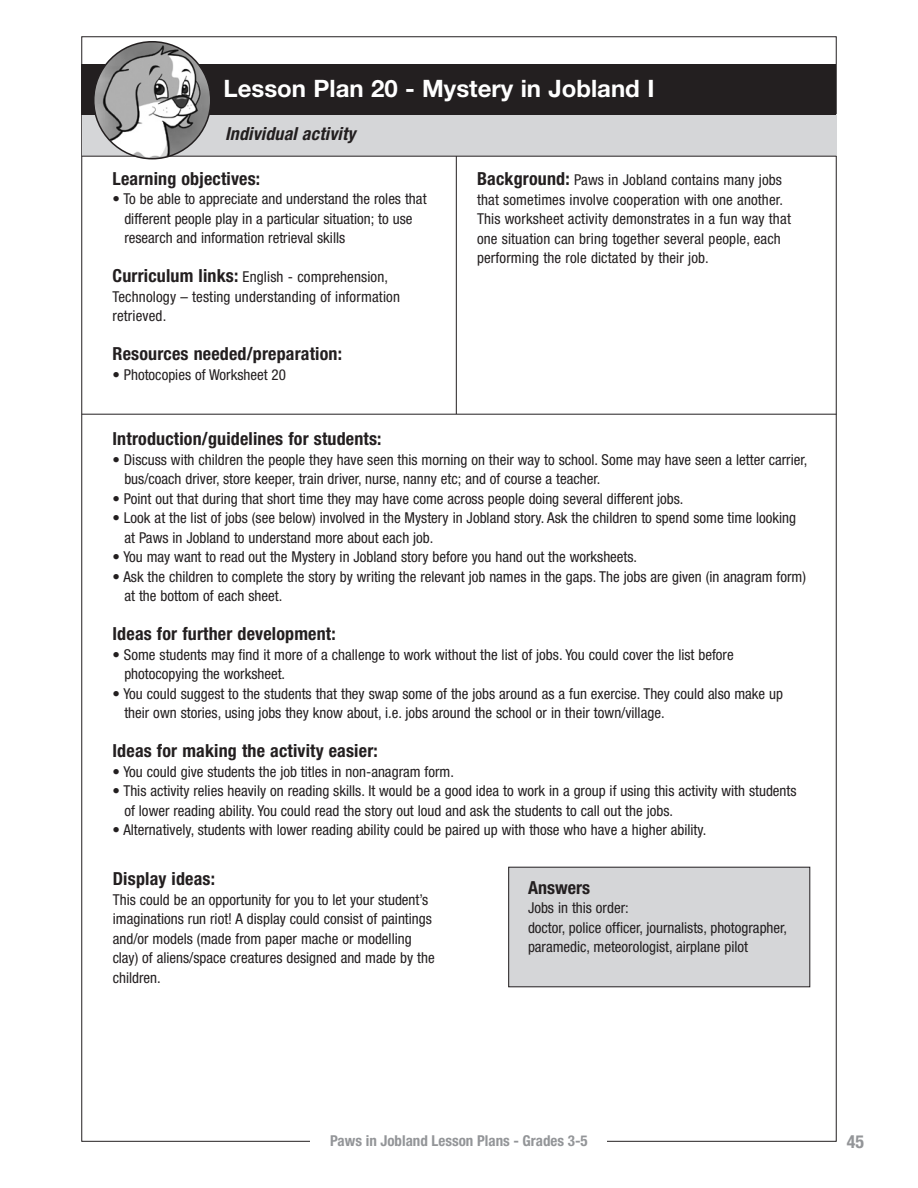
<style>
.page{position:relative;width:918px;height:1188px;background:#fff}
.page>*{position:absolute;margin:0;border:0;box-sizing:border-box;transform-origin:0 0}
.t1{font:700 24px "Helvetica Neue";color:#fff}
.body_text_subhead{font:700 condensed 18px "Helvetica Neue";letter-spacing:.01em;color:#231f20}
.body_text_subhead-2{font:italic 700 condensed 18px "Helvetica Neue";letter-spacing:.01em;color:#231f20}
.Main_body_text{font:700 condensed 18px "Helvetica Neue";color:#231f20}
.t2{font:700 condensed 18px "Helvetica Neue";color:#939598}
.Main_body_text-2{font:condensed 15px/19.5px "Helvetica Neue";color:#231f20}
.body_text_subhead-3{font:condensed 15px/19.5px "Helvetica Neue";letter-spacing:.01em;color:#231f20}
.t3{font:700 condensed 15px "Helvetica Neue";color:#939598}
.s1{font-weight:700;font-size:18px}
</style>
<div class="page">
<div style="left:82px;top:114px;width:755px;height:42px;background:#d5d6d8"></div>
<div style="left:82px;top:64px;width:754px;height:51px;background:#231f20"></div>
<hr style="left:82px;top:414px;width:754px;height:1px;background:#231f20">
<hr style="left:456px;top:156px;width:1px;height:258px;background:#231f20">
<hr style="left:82px;top:156px;width:754px;height:1px;background:#231f20">
<div style="left:509px;top:867px;width:301px;height:120px;background:#d5d6d8"></div>
<div style="left:508px;top:867px;width:302px;height:120px;border:1px solid #231f20"></div>
<img style="left:94px;top:42px;width:117px;height:117px;border-radius:50%">
<div style="left:93px;top:41px;width:119px;height:118px;border:2px solid #231f20;border-radius:50%"></div>
<p class="t1" style="left:224px;top:74px;width:432px">Lesson Plan 20 - Mystery in Jobland I</p>
<p class="body_text_subhead-2" style="left:225px;top:123px;width:132px">Individual activity</p>
<p class="body_text_subhead" style="left:112px;top:168px;width:149px">Learning objectives:</p>
<p class="Main_body_text-2" style="left:124px;top:189px;width:304px;text-indent:-12px">• To be able to appreciate and understand the roles that different people play in a particular situation; to use research and information retrieval skills</p>
<p class="body_text_subhead-3" style="left:112px;top:267px;width:289px"><span class="s1">Curriculum links:</span> English - comprehension,<br>Technology – testing understanding of information retrieved.</p>
<p class="body_text_subhead" style="left:112px;top:343px;width:231px">Resources needed/preparation:</p>
<p class="Main_body_text-2" style="left:112px;top:365px;width:175px">• Photocopies of Worksheet 20</p>
<p class="body_text_subhead-3" style="left:477px;top:170px;width:315px"><span class="s1">Background:</span> Paws in Jobland contains many jobs that sometimes involve cooperation with one another.<br>This worksheet activity demonstrates in a fun way that one situation can bring together several people, each performing the role dictated by their job.</p>
<p class="body_text_subhead" style="left:112px;top:428px;width:271px">Introduction/guidelines for students:</p>
<p class="Main_body_text-2" style="left:124px;top:450px;width:684px;text-indent:-12px">• Discuss with children the people they have seen this morning on their way to school. Some may have seen a letter carrier, bus/coach driver, store keeper, train driver, nurse, nanny etc; and of course a teacher.</p>
<p class="Main_body_text-2" style="left:112px;top:489px;width:573px">• Point out that during that short time they may have come across people doing several different jobs.</p>
<p class="Main_body_text-2" style="left:124px;top:508px;width:673px;text-indent:-12px">• Look at the list of jobs (see below) involved in the Mystery in Jobland story. Ask the children to spend some time looking at Paws in Jobland to understand more about each job.</p>
<p class="Main_body_text-2" style="left:112px;top:547px;width:526px">• You may want to read out the Mystery in Jobland story before you hand out the worksheets.</p>
<p class="Main_body_text-2" style="left:124px;top:567px;width:683px;text-indent:-12px">• Ask the children to complete the story by writing the relevant job names in the gaps. The jobs are given (in anagram form) at the bottom of each sheet.</p>
<p class="body_text_subhead" style="left:112px;top:623px;width:225px">Ideas for further development:</p>
<p class="Main_body_text-2" style="left:124px;top:645px;width:611px;text-indent:-12px">• Some students may find it more of a challenge to work without the list of jobs. You could cover the list before photocopying the worksheet.</p>
<p class="Main_body_text-2" style="left:124px;top:684px;width:660px;text-indent:-12px">• You could suggest to the students that they swap some of the jobs around as a fun exercise. They could also make up their own stories, using jobs they know about, i.e. jobs around the school or in their town/village.</p>
<p class="body_text_subhead" style="left:112px;top:740px;width:267px">Ideas for making the activity easier:</p>
<p class="Main_body_text-2" style="left:112px;top:762px;width:343px">• You could give students the job titles in non-anagram form.</p>
<p class="Main_body_text-2" style="left:124px;top:781px;width:674px;text-indent:-12px">• This activity relies heavily on reading skills. It would be a good idea to work in a group if using this activity with students of lower reading ability. You could read the story out loud and ask the students to call out the jobs.</p>
<p class="Main_body_text-2" style="left:112px;top:820px;width:595px">• Alternatively, students with lower reading ability could be paired up with those who have a higher ability.</p>
<p class="body_text_subhead" style="left:113px;top:868px;width:104px">Display ideas:</p>
<p class="Main_body_text-2" style="left:113px;top:890px;width:323px">This could be an opportunity for you to let your student’s imaginations run riot! A display could consist of paintings and/or models (made from paper mache or modelling clay) of aliens/space creatures designed and made by the children.</p>
<p class="Main_body_text" style="left:528px;top:877px;width:63px">Answers</p>
<p class="Main_body_text-2" style="left:528px;top:898px;width:102px">Jobs in this order:</p>
<p class="Main_body_text-2" style="left:528px;top:918px;width:261px">doctor, police officer, journalists, photographer, paramedic, meteorologist, airplane pilot</p>
<p class="t3" style="left:330px;top:1131px;width:259px">Paws in Jobland Lesson Plans - Grades 3-5</p>
<p class="t2" style="left:847px;top:1131px;width:19px">45</p>
</div>
